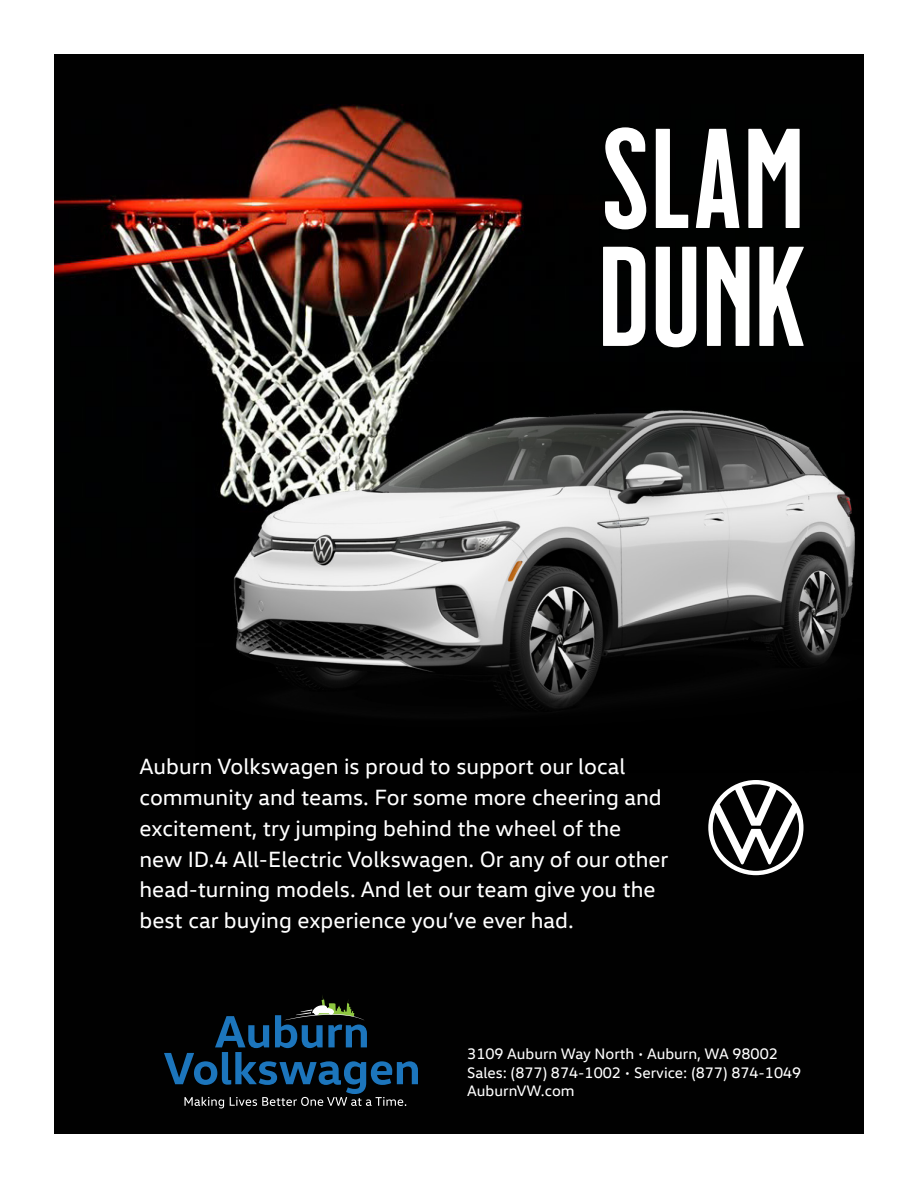
<style>
.page{position:relative;width:918px;height:1188px;background:#fff}
.page>*{position:absolute;margin:0;border:0;box-sizing:border-box;transform-origin:0 0}
.t1{font:141.75px/117.9px "Milkstore 02 Clean";color:#fff}
.t2{font:22.5px/30.9px "VW Head";color:#fff}
.t3{font:15.45px/18.5px "VW Head";color:#fff}
</style>
<div class="page">
<div style="left:54px;top:54px;width:810px;height:1080px;background:#010101"></div>
<img style="left:54px;top:105px;width:470px;height:257px">
<img style="left:211px;top:362px;width:644px;height:348px">
<svg style="left:708px;top:780px;width:96px;height:95px"></svg>
<svg style="left:164px;top:995px;width:254px;height:113px"></svg>
<h1 class="t1" style="left:598px;top:118px;width:211px">SLAM<br>DUNK</h1>
<p class="t2" style="left:140px;top:750px;width:531px">Auburn Volkswagen is proud to support our local community and teams. For some more cheering and excitement, try jumping behind the wheel of the new ID.4 All-Electric Volkswagen. Or any of our other head-turning models. And let our team give you the best car buying experience you’ve ever had.</p>
<p class="t3" style="left:467px;top:1044px;width:336px">3109 Auburn Way North • Auburn, WA 98002<br>Sales: (877) 874-1002 • Service: (877) 874-1049<br>AuburnVW.com</p>
</div>
